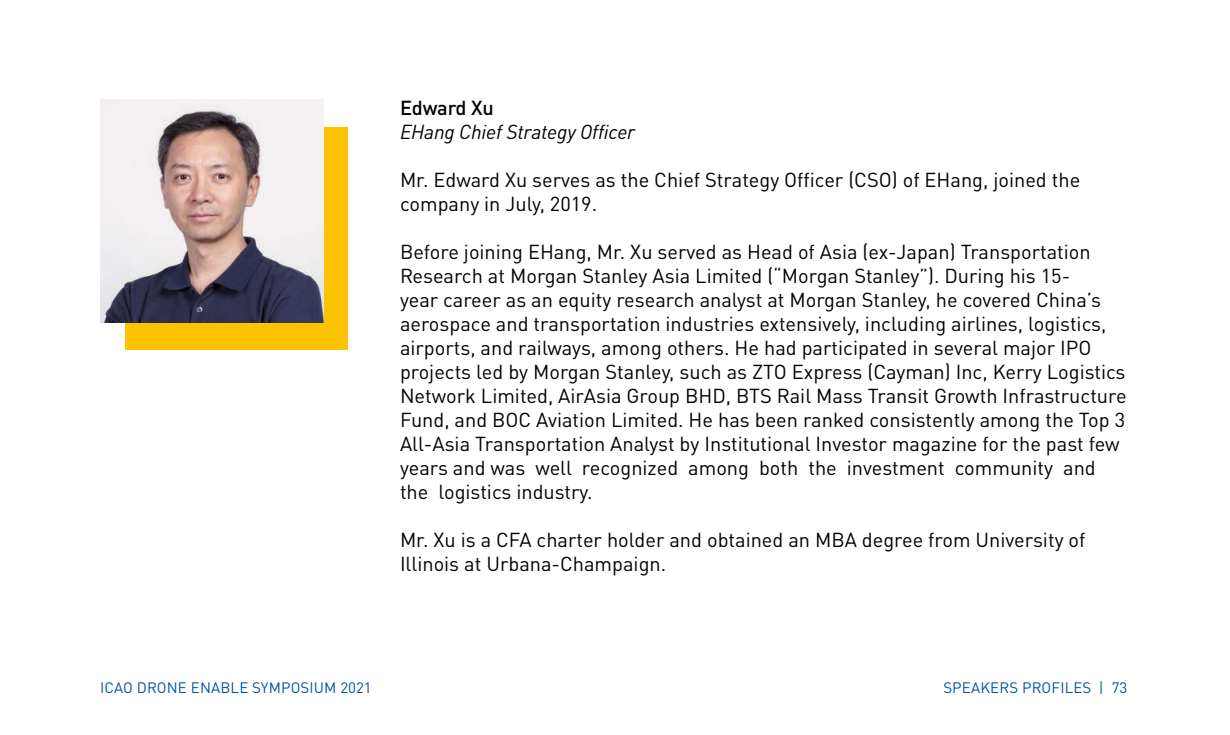
<style>
.page{position:relative;width:1230px;height:735px;background:#fff}
.page>*{position:absolute;margin:0;border:0;box-sizing:border-box;transform-origin:0 0}
.t1{font:20px/24px "DINOT";color:#000}
.t2{font:italic 20px "DINOT";letter-spacing:-.01em;color:#000}
.t3{font:500 20px "DINOT";letter-spacing:-.01em;color:#000}
.t4{font:15px "DINOT";letter-spacing:.01em;color:#0054a4}
</style>
<div class="page">
<div style="left:125px;top:127px;width:223px;height:223px;background:#fcc400"></div>
<img style="left:100px;top:100px;width:223px;height:222px">
<p class="t3" style="left:400px;top:95px;width:95px">Edward Xu</p>
<p class="t2" style="left:400px;top:119px;width:237px">EHang Chief Strategy Officer</p>
<p class="t1" style="left:400px;top:167px;width:682px">Mr. Edward Xu serves as the Chief Strategy Officer (CSO) of EHang, joined the company in July, 2019.</p>
<p class="t1" style="left:400px;top:239px;width:728px">Before joining EHang, Mr. Xu served as Head of Asia (ex-Japan) Transportation Research at Morgan Stanley Asia Limited (“Morgan Stanley”). During his 15-<br>year career as an equity research analyst at Morgan Stanley, he covered China’s aerospace and transportation industries extensively, including airlines, logistics, airports, and railways, among others. He had participated in several major IPO projects led by Morgan Stanley, such as ZTO Express (Cayman) Inc, Kerry Logistics Network Limited, AirAsia Group BHD, BTS Rail Mass Transit Growth Infrastructure Fund, and BOC Aviation Limited. He has been ranked consistently among the Top 3<br>All-Asia Transportation Analyst by Institutional Investor magazine for the past few years and was well recognized among both the investment community and the logistics industry.</p>
<p class="t1" style="left:400px;top:527px;width:687px">Mr. Xu is a CFA charter holder and obtained an MBA degree from University of<br>Illinois at Urbana-Champaign.</p>
<p class="t4" style="left:100px;top:678px;width:273px">ICAO DRONE ENABLE SYMPOSIUM 2021</p>
<p class="t4" style="left:943px;top:678px;width:186px">SPEAKERS PROFILES | 73</p>
</div>
